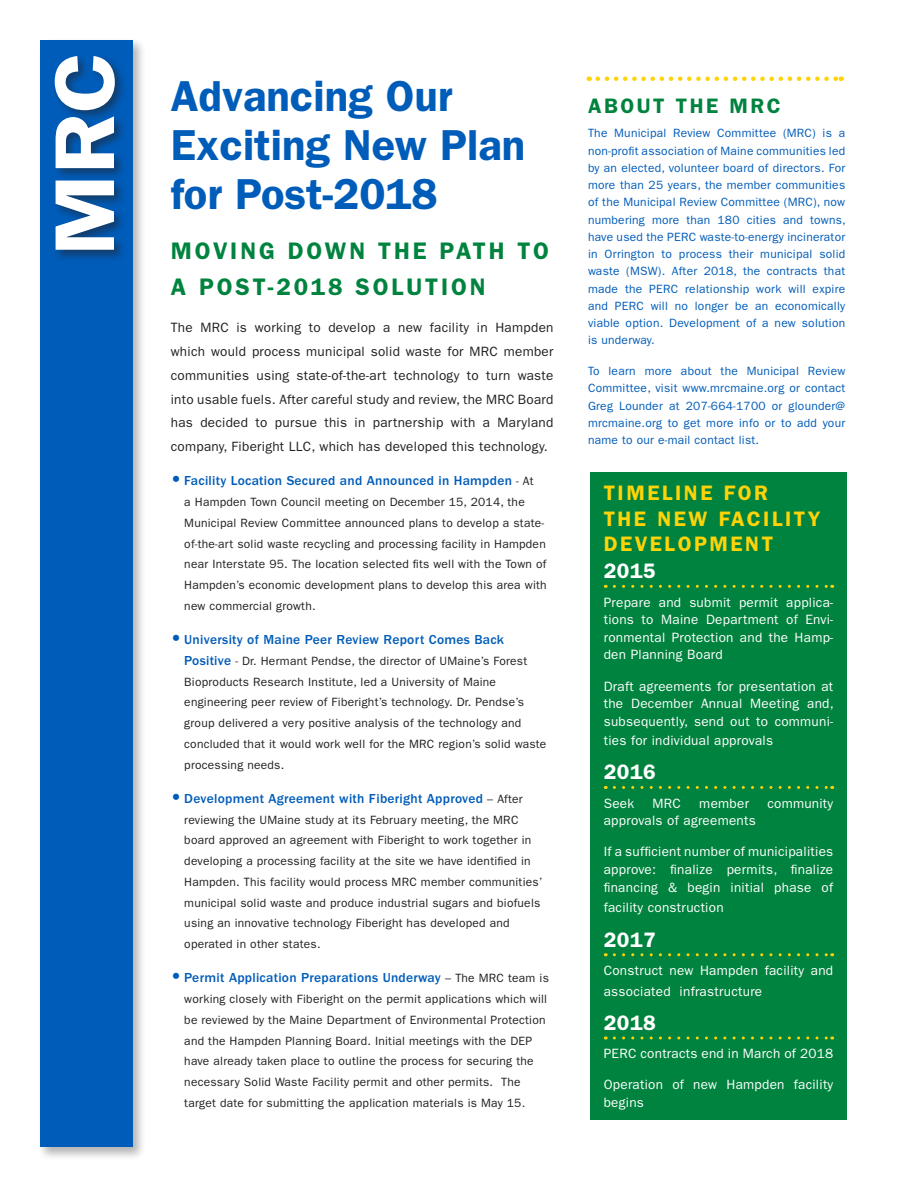
<style>
.page{position:relative;width:918px;height:1188px;background:#fff}
.page>*{position:absolute;margin:0;border:0;box-sizing:border-box;transform-origin:0 0}
.headline{font:600 43.5px/49.2px "ITC Franklin Gothic Std";color:#005cb9}
.subhead_green{font:600 24px/36px "ITC Franklin Gothic Std";letter-spacing:.12em;color:#00833e}
.subhead_green-2{font:600 21px/25.2px "ITC Franklin Gothic Std";letter-spacing:.12em;color:#fed308}
.subhead_underline{font:600 21px "ITC Franklin Gothic Std";letter-spacing:.025em;color:#fff}
.subhead_green-3{font:600 21px "ITC Franklin Gothic Std";letter-spacing:.12em;color:#00833e}
.body_text_black{font:13.5px/17.7px "ITC Franklin Gothic Std";letter-spacing:.02em;color:#fff;text-align:justify}
.body_text_black-2{font:13.5px/23.7px "ITC Franklin Gothic Std";letter-spacing:.02em;color:#231f20;text-align:justify}
.t1{font:500 13.5px "ITC Franklin Gothic Std";letter-spacing:.02em;color:#005cb9}
.t2{font:12px/20.7px "ITC Franklin Gothic Std";letter-spacing:.02em;color:#231f20}
.body_text_black-3{font:12px/17.2px "ITC Franklin Gothic Std";letter-spacing:.02em;color:#005cb9;text-align:justify}
.s1{font-family:"ITC Franklin Gothic Std Hvy";font-weight:400;font-size:18px}
.s2{font-weight:400;font-size:12px;color:#231f20}
.s3{font-weight:500;font-size:13.5px;color:#005cb9}
</style>
<div class="page">
<div style="left:37px;top:37px;width:109px;height:1124px;background:#231f20;opacity:.33"></div>
<div style="left:40px;top:40px;width:93px;height:1108px;background:#005cb9"></div>
<div style="left:52px;top:53px;width:75px;height:209px;background:#231f20;opacity:.5"></div>
<svg style="left:55px;top:56px;width:60px;height:194px"></svg>
<svg style="left:598px;top:77px;width:244px;height:4px"></svg>
<div style="left:590px;top:472px;width:257px;height:648px;background:#00833e"></div>
<svg style="left:614px;top:585px;width:219px;height:3px"></svg>
<svg style="left:614px;top:786px;width:219px;height:3px"></svg>
<svg style="left:614px;top:953px;width:219px;height:3px"></svg>
<svg style="left:614px;top:1037px;width:219px;height:3px"></svg>
<p class="headline" style="left:171px;top:71px;width:356px">Advancing Our<br>Exciting New Plan for Post-2018</p>
<p class="subhead_green" style="left:171px;top:233px;width:380px">MOVING DOWN THE PATH TO<br>A POST-2018 SOLUTION</p>
<p class="body_text_black-2" style="left:171px;top:316px;width:384px">The MRC is working to develop a new facility in Hampden which would process municipal solid waste for MRC member communities using state-of-the-art technology to turn waste into usable fuels. After careful study and review, the MRC Board has decided to pursue this in partnership with a Maryland company, Fiberight LLC, which has developed this technology.</p>
<p class="t1" style="left:171px;top:473px;width:364px"><span class="s1">•</span> Facility Location Secured and Announced in Hampden <span class="s2">- At</span></p>
<p class="t2" style="left:184px;top:492px;width:364px">a Hampden Town Council meeting on December 15, 2014, the Municipal Review Committee announced plans to develop a state&shy;of-the-art solid waste recycling and processing facility in Hampden near Interstate 95. The location selected fits well with the Town of Hampden’s economic development plans to develop this area with new commercial growth.</p>
<p class="t1" style="left:171px;top:632px;width:335px"><span class="s1">•</span> University of Maine Peer Review Report Comes Back</p>
<p class="t2" style="left:184px;top:651px;width:364px"><span class="s3">Positive</span> - Dr. Hermant Pendse, the director of UMaine’s Forest Bioproducts Research Institute, led a University of Maine engineering peer review of Fiberight’s technology. Dr. Pendse’s group delivered a very positive analysis of the technology and concluded that it would work well for the MRC region’s solid waste processing needs.</p>
<p class="t1" style="left:171px;top:791px;width:353px"><span class="s1">•</span> Development Agreement with Fiberight Approved <span class="s2">– After</span></p>
<p class="t2" style="left:184px;top:809px;width:360px">reviewing the UMaine study at its February meeting, the MRC board approved an agreement with Fiberight to work together in developing a processing facility at the site we have identified in Hampden. This facility would process MRC member communities’ municipal solid waste and produce industrial sugars and biofuels using an innovative technology Fiberight has developed and operated in other states.</p>
<p class="t1" style="left:171px;top:970px;width:380px"><span class="s1">•</span> Permit Application Preparations Underway <span class="s2">– The MRC team is</span></p>
<p class="t2" style="left:184px;top:989px;width:364px">working closely with Fiberight on the permit applications which will be reviewed by the Maine Department of Environmental Protection and the Hampden Planning Board. Initial meetings with the DEP have already taken place to outline the process for securing the necessary Solid Waste Facility permit and other permits. The target date for submitting the application materials is May 15.</p>
<p class="subhead_green-3" style="left:588px;top:94px;width:194px">ABOUT THE MRC</p>
<p class="body_text_black-3" style="left:588px;top:125px;width:259px">The Municipal Review Committee (MRC) is a non-profit association of Maine communities led by an elected, volunteer board of directors. For more than 25 years, the member communities of the Municipal Review Committee (MRC), now numbering more than 180 cities and towns, have used the PERC waste-to-energy incinerator in Orrington to process their municipal solid waste (MSW). After 2018, the contracts that made the PERC relationship work will expire and PERC will no longer be an economically viable option. Development of a new solution is underway.</p>
<p class="body_text_black-3" style="left:588px;top:362px;width:259px">To learn more about the Municipal Review Committee, visit www.mrcmaine.org or contact Greg Lounder at 207-664-1700 or glounder@ mrcmaine.org to get more info or to add your name to our e-mail contact list.</p>
<p class="subhead_green-2" style="left:604px;top:481px;width:218px">TIMELINE FOR<br>THE NEW FACILITY<br>DEVELOPMENT</p>
<p class="subhead_underline" style="left:604px;top:558px;width:53px">2015</p>
<p class="body_text_black" style="left:604px;top:593px;width:231px">Prepare and submit permit applica&shy;tions to Maine Department of Envi&shy;ronmental Protection and the Hamp&shy;den Planning Board</p>
<p class="body_text_black" style="left:604px;top:677px;width:232px">Draft agreements for presentation at the December Annual Meeting and, subsequently, send out to communi-</p>
<p class="body_text_black" style="left:604px;top:732px;width:171px">ties for individual approvals</p>
<p class="subhead_underline" style="left:604px;top:760px;width:53px">2016</p>
<p class="body_text_black" style="left:604px;top:794px;width:32px">Seek</p>
<p class="body_text_black" style="left:653px;top:794px;width:30px">MRC</p>
<p class="body_text_black" style="left:699px;top:794px;width:51px">member</p>
<p class="body_text_black" style="left:767px;top:794px;width:67px">community</p>
<p class="body_text_black" style="left:604px;top:812px;width:154px">approvals of agreements</p>
<p class="body_text_black" style="left:604px;top:843px;width:231px">If a sufficient number of municipalities approve: finalize permits, finalize financing &amp; begin initial phase of</p>
<p class="body_text_black" style="left:604px;top:899px;width:121px">facility construction</p>
<p class="subhead_underline" style="left:604px;top:927px;width:53px">2017</p>
<p class="body_text_black" style="left:604px;top:960px;width:231px;line-height:20.7px">Construct new Hampden facility and associated infrastructure</p>
<p class="subhead_underline" style="left:604px;top:1010px;width:53px">2018</p>
<p class="body_text_black" style="left:604px;top:1045px;width:231px">PERC contracts end in March of 2018</p>
<p class="body_text_black" style="left:604px;top:1076px;width:231px">Operation of new Hampden facility begins</p>
</div>
